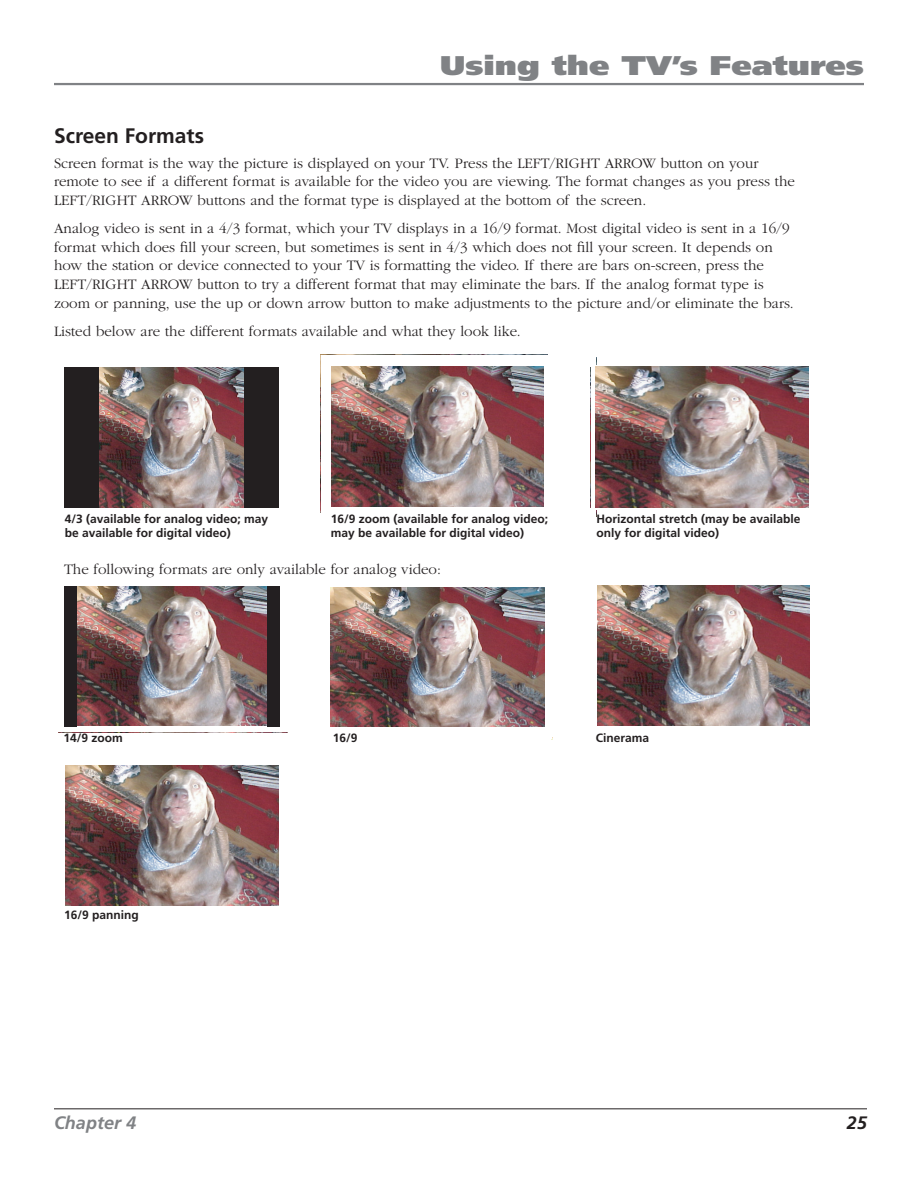
<style>
.page{position:relative;width:918px;height:1188px;background:#fff}
.page>*{position:absolute;margin:0;border:0;box-sizing:border-box;transform-origin:0 0}
.t1{font:900 27px "Frutiger";color:#808285;scale:1.2 1}
.t2{font:700 21px "Frutiger";color:#231f20}
.t3{font:italic 700 18px "Frutiger";color:#808285}
.t4{font:italic 700 18px "Frutiger";color:#231f20}
.t5{font:300 15px/18.8px "Garamond";color:#231f20}
.t6{font:700 12px/14.4px "Frutiger";color:#231f20}
</style>
<div class="page">
<hr style="left:54px;top:1108px;width:813px;height:1px;background:#231f20">
<hr style="left:54px;top:83px;width:810px;height:2px;background:#808285">
<img style="left:99px;top:367px;width:145px;height:140px">
<div style="left:64px;top:367px;width:35px;height:141px;background:#231f20"></div>
<div style="left:244px;top:367px;width:35px;height:140px;background:#231f20"></div>
<img style="left:331px;top:587px;width:214px;height:139px">
<img style="left:77px;top:586px;width:190px;height:140px">
<div style="left:64px;top:586px;width:13px;height:141px;background:#231f21"></div>
<div style="left:267px;top:586px;width:13px;height:141px;background:#231f21"></div>
<img style="left:331px;top:366px;width:213px;height:141px">
<img style="left:597px;top:585px;width:213px;height:141px">
<img style="left:65px;top:765px;width:214px;height:140px">
<img style="left:596px;top:367px;width:213px;height:141px">
<h1 class="t1" style="left:440px;top:55px;width:355px">Using the TV’s Features</h1>
<h2 class="t2" style="left:54px;top:127px;width:152px">Screen Formats</h2>
<p class="t5" style="left:54px;top:155px;width:742px">Screen format is the way the picture is displayed on your TV. Press the LEFT/RIGHT ARROW button on your remote to see if a different format is available for the video you are viewing. The format changes as you press the<br>LEFT/RIGHT ARROW buttons and the format type is displayed at the bottom of the screen.</p>
<p class="t5" style="left:54px;top:220px;width:741px">Analog video is sent in a 4/3 format, which your TV displays in a 16/9 format. Most digital video is sent in a 16/9 format which does fill your screen, but sometimes is sent in 4/3 which does not fill your screen. It depends on how the station or device connected to your TV is formatting the video. If there are bars on-screen, press the LEFT/RIGHT ARROW button to try a different format that may eliminate the bars. If the analog format type is zoom or panning, use the up or down arrow button to make adjustments to the picture and/or eliminate the bars.</p>
<p class="t5" style="left:54px;top:323px;width:468px">Listed below are the different formats available and what they look like.</p>
<p class="t6" style="left:65px;top:512px;width:205px">4/3 (available for analog video; may be available for digital video)</p>
<p class="t6" style="left:331px;top:512px;width:219px">16/9 zoom (available for analog video; may be available for digital video)</p>
<p class="t5" style="left:64px;top:561px;width:378px">The following formats are only available for analog video:</p>
<p class="t6" style="left:597px;top:512px;width:205px">Horizontal stretch (may be available only for digital video)</p>
<p class="t6" style="left:64px;top:731px;width:61px">14/9 zoom</p>
<p class="t6" style="left:333px;top:731px;width:26px">16/9</p>
<p class="t6" style="left:596px;top:731px;width:55px">Cinerama</p>
<p class="t6" style="left:64px;top:908px;width:76px">16/9 panning</p>
<p class="t3" style="left:54px;top:1116px;width:84px">Chapter 4</p>
<p class="t4" style="left:847px;top:1116px;width:22px">25</p>
</div>
